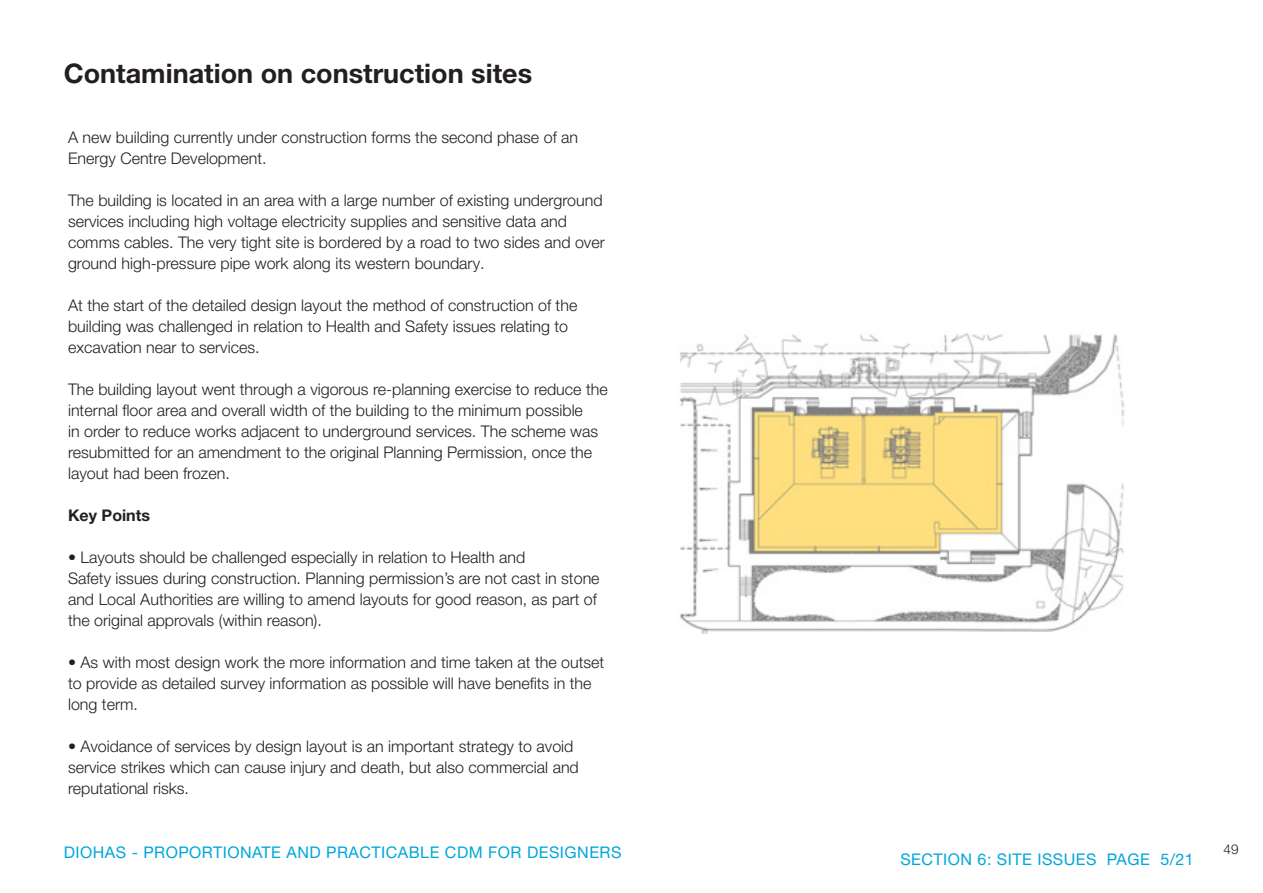
<style>
.page{position:relative;width:1263px;height:893px;background:#fff}
.page>*{position:absolute;margin:0;border:0;box-sizing:border-box;transform-origin:0 0}
.t1{font:700 27px "Helvetica Neue LT Pro";color:#231f20}
.t2{font:300 16.05px/21px "Helvetica Neue LT Pro";color:#231f20}
.Text_Medium_Heading{font:16.05px "Helvetica Neue LT Pro";letter-spacing:.03em;color:#00a6db}
.t3{font:700 16.05px "Helvetica Neue LT Pro";color:#231f20}
.t4{font:300 13.5px "Helvetica Neue LT Pro";color:#231f20}
</style>
<div class="page">
<img style="left:680px;top:333px;width:444px;height:301px">
<p class="t1" style="left:64px;top:57px;width:470px">Contamination on construction sites</p>
<p class="t2" style="left:68px;top:127px;width:512px">A new building currently under construction forms the second phase of an<br>Energy Centre Development.</p>
<p class="t2" style="left:68px;top:190px;width:538px">The building is located in an area with a large number of existing underground services including high voltage electricity supplies and sensitive data and comms cables. The very tight site is bordered by a road to two sides and over ground high-pressure pipe work along its western boundary.</p>
<p class="t2" style="left:68px;top:295px;width:511px">At the start of the detailed design layout the method of construction of the building was challenged in relation to Health and Safety issues relating to excavation near to services.</p>
<p class="t2" style="left:68px;top:379px;width:541px">The building layout went through a vigorous re-planning exercise to reduce the internal floor area and overall width of the building to the minimum possible<br>in order to reduce works adjacent to underground services. The scheme was resubmitted for an amendment to the original Planning Permission, once the layout had been frozen.</p>
<p class="t3" style="left:68px;top:506px;width:84px">Key Points</p>
<p class="t2" style="left:68px;top:547px;width:459px">• Layouts should be challenged especially in relation to Health and</p>
<p class="t2" style="left:68px;top:568px;width:533px">Safety issues during construction. Planning permission’s are not cast in stone and Local Authorities are willing to amend layouts for good reason, as part of the original approvals (within reason).</p>
<p class="t2" style="left:68px;top:652px;width:538px">• As with most design work the more information and time taken at the outset to provide as detailed survey information as possible will have benefits in the long term.</p>
<p class="t2" style="left:68px;top:736px;width:512px">• Avoidance of services by design layout is an important strategy to avoid service strikes which can cause injury and death, but also commercial and reputational risks.</p>
<p class="Text_Medium_Heading" style="left:64px;top:842px;width:559px">DIOHAS - PROPORTIONATE AND PRACTICABLE CDM FOR DESIGNERS</p>
<p class="Text_Medium_Heading" style="left:900px;top:850px;width:295px">SECTION 6: SITE ISSUES PAGE 5/21</p>
<p class="t4" style="left:1223px;top:841px;width:17px">49</p>
</div>
